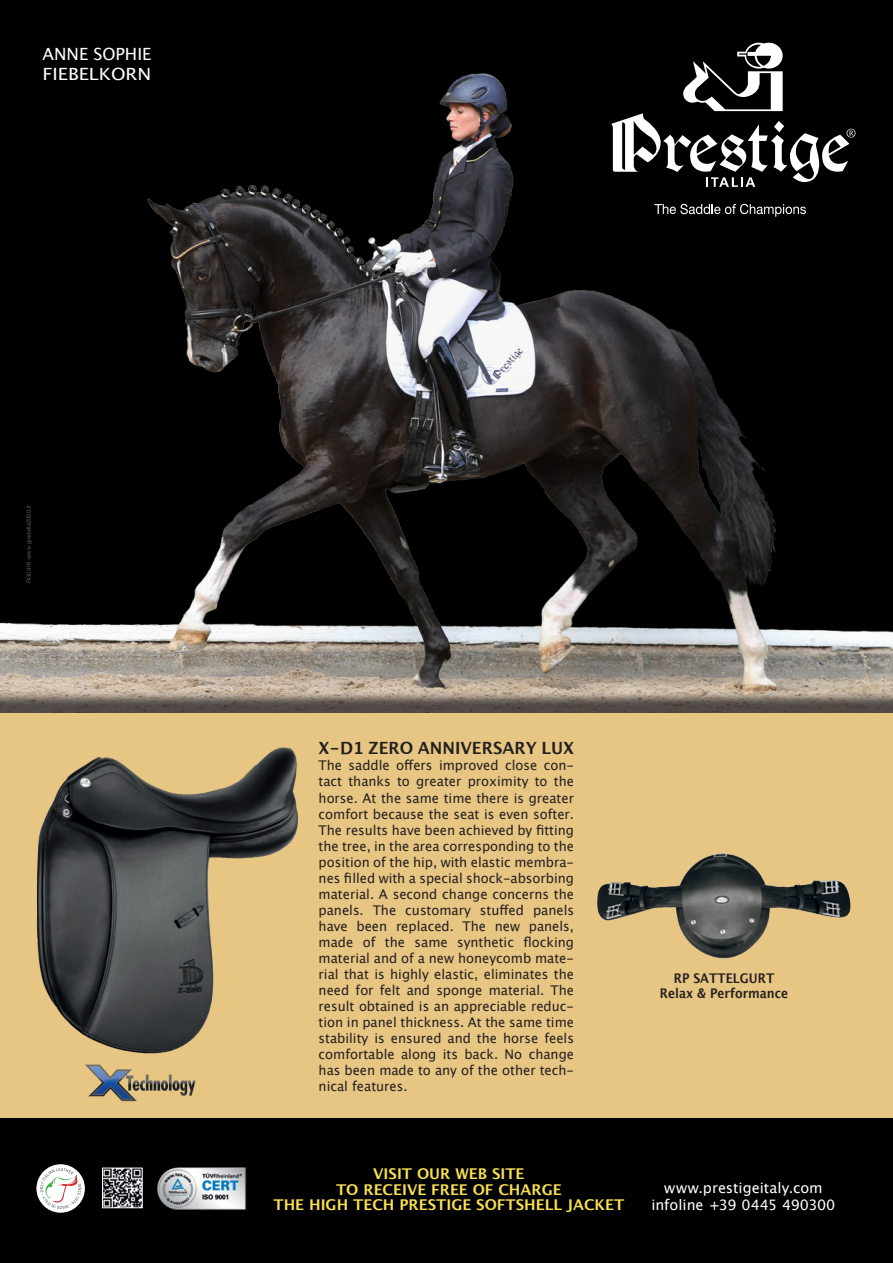
<style>
.page{position:relative;width:893px;height:1263px;background:#fff}
.page>*{position:absolute;margin:0;border:0;box-sizing:border-box;transform-origin:0 0}
.t1{font:700 16.8px "Lucida Grande";color:#231f20}
.t2{font:16.8px/20.2px "Lucida Grande";color:#fff}
.t3{font:700 14.85px/15.6px "Lucida Grande";color:#f9e04f;text-align:center}
.t4{font:14.4px/17.2px "Lucida Grande";color:#fff;text-align:center}
.t5{font:13.35px/16px "Lucida Grande";color:#231f20;text-align:justify}
.t6{font:700 13.35px/14.9px "Lucida Grande";color:#231f20;text-align:center;scale:.9 1}
.t7{font:6px "Helvetica Neue LT Std";color:#57585a}
</style>
<div class="page">
<div style="left:0;top:0;width:893px;height:716px;background:#000"></div>
<img style="left:0;top:42px;width:893px;height:648px">
<svg style="left:611px;top:43px;width:244px;height:144px"></svg>
<svg style="left:654px;top:204px;width:152px;height:13px"></svg>
<div style="left:0;top:690px;width:893px;height:422px;background:#231f20;opacity:.75"></div>
<div style="left:0;top:713px;width:893px;height:406px;background:#e7c582"></div>
<div style="left:0;top:1119px;width:893px;height:144px;background:#000"></div>
<img style="left:36px;top:747px;width:263px;height:307px">
<img style="left:596px;top:853px;width:255px;height:106px">
<svg style="left:85px;top:1064px;width:111px;height:38px"></svg>
<img style="left:157px;top:1167px;width:89px;height:43px">
<svg style="left:36px;top:1164px;width:49px;height:49px"></svg>
<svg style="left:40px;top:1168px;width:41px;height:41px;background:#dfdbd8"></svg>
<svg style="left:102px;top:1167px;width:41px;height:42px;background:#757578"></svg>
<p class="t2" style="left:43px;top:44px;width:110px">ANNe SOPHIE<br>FIEBELKORN</p>
<p class="t7" style="left:25px;top:583px;width:80px;rotate:-90deg">RG0416-www.gradella2000.it</p>
<p class="t1" style="left:319px;top:735px;width:257px">X-D1 ZERO ANNIVERSARY LUX</p>
<p class="t5" style="left:319px;top:758px;width:257px">The saddle offers improved close con&shy;tact thanks to greater proximity to the horse. At the same time there is greater comfort because the seat is even softer.<br>The results have been achieved by fitting the tree, in the area corresponding to the position of the hip, with elastic membra&shy;nes filled with a special shock-absorbing material. A second change concerns the panels. The customary stuffed panels have been replaced. The new panels, made of the same synthetic flocking material and of a new honeycomb mate&shy;rial that is highly elastic, eliminates the need for felt and sponge material. The result obtained is an appreciable reduc&shy;tion in panel thickness. At the same time stability is ensured and the horse feels comfortable along its back. No change has been made to any of the other tech&shy;nical features.</p>
<p class="t6" style="left:660px;top:970px;width:144px">RP SATTELGURT<br>RELAX &amp; PERFORMANCE</p>
<p class="t3" style="left:273px;top:1166px;width:352px">VISIT OUR WEB SITE<br>TO RECEIVE FREE OF CHARGE<br>THE HI GH TECH PRESTI GE SO FTSHELL JACKET</p>
<p class="t4" style="left:651px;top:1179px;width:186px">www.prestigeitaly.com infoline +39 0445 490300</p>
</div>
